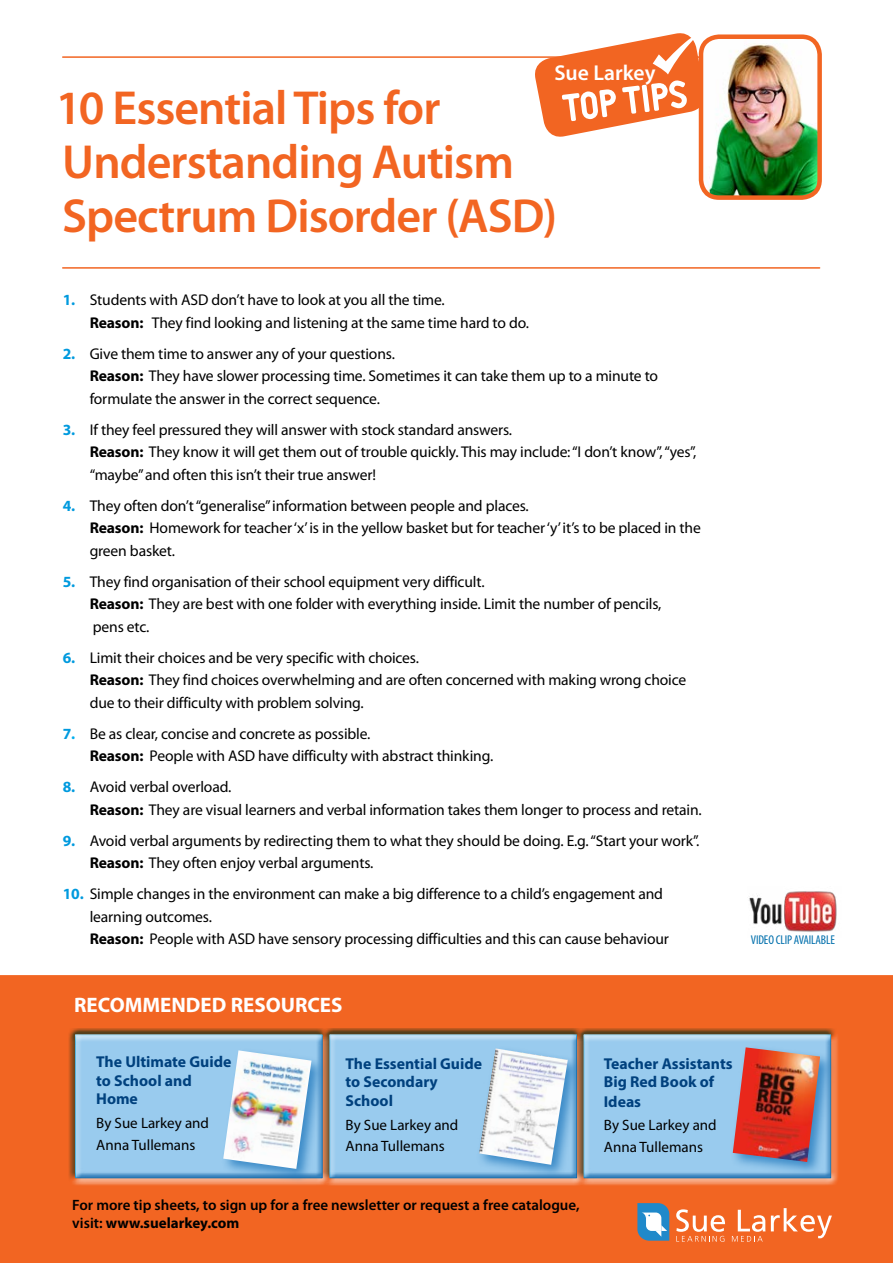
<style>
.page{position:relative;width:893px;height:1263px;background:#fff}
.page>*{position:absolute;margin:0;border:0;box-sizing:border-box;transform-origin:0 0}
.t1{font:600 48px/54px "Myriad Pro";letter-spacing:-.02em;color:#f26522}
.t2{font:600 21.6px "Myriad Pro";color:#fff}
.t3{font:700 21px "Myriad Pro";color:#fff}
.t4{font:700 15.75px/18.6px "Myriad Pro";color:#00417e}
.t5{font:15.6px/22.5px "Myriad Pro";letter-spacing:-.01em;color:#000}
.t6{font:600 15px/18px "Myriad Pro";color:#000}
.t7{font:15px/21.6px "Myriad Pro";color:#000}
.t8{font:condensed 12.75px "Myriad Pro";letter-spacing:-.01em;color:#006fac}
.s1{font-weight:700;color:#009ade}
.s2{font-weight:700}
.s3{font-weight:700;color:#00aeef}
</style>
<div class="page">
<div style="left:0;top:975px;width:893px;height:288px;background:#f26522"></div>
<hr style="left:63px;top:267px;width:757px;height:2px;background:#f26522">
<hr style="left:63px;top:56px;width:757px;height:2px;background:#f26522">
<svg style="left:532px;top:33px;width:168px;height:107px"></svg>
<img style="left:704px;top:39px;width:113px;height:156px">
<div style="left:699px;top:34px;width:123px;height:166px;border:4px solid #f26522;border-radius:18px"></div>
<div style="left:324px;top:1030px;width:260px;height:155px;background:#006fac;opacity:.65"></div>
<div style="left:476px;top:1046px;width:106px;height:133px;background:#0062af;opacity:.61"></div>
<img style="left:479px;top:1048px;width:89px;height:117px">
<div style="left:576px;top:1027px;width:261px;height:155px;background:#fff;opacity:.65"></div>
<div style="left:578px;top:1030px;width:260px;height:155px;background:#006fac;opacity:.65"></div>
<div style="left:730px;top:1045px;width:105px;height:131px;background:#0062af;opacity:.61"></div>
<img style="left:733px;top:1047px;width:87px;height:115px">
<svg style="left:771px;top:1208px;width:61px;height:30px"></svg>
<svg style="left:676px;top:1209px;width:49px;height:33px"></svg>
<svg style="left:732px;top:1210px;width:33px;height:31px"></svg>
<svg style="left:637px;top:1203px;width:32px;height:38px"></svg>
<div style="left:68px;top:1027px;width:260px;height:155px;background:#fff;opacity:.65"></div>
<div style="left:69px;top:1030px;width:261px;height:155px;background:#006fac;opacity:.65"></div>
<div style="left:220px;top:1048px;width:107px;height:136px;background:#0062af;opacity:.61"></div>
<img style="left:223px;top:1050px;width:88px;height:119px">
<img style="left:749px;top:891px;width:88px;height:41px">
<h2 class="t2" style="left:554px;top:61px;width:103px">Sue Larkey</h2>
<h1 class="t1" style="left:56px;top:82px;width:503px">10 Essential Tips for<br>Understanding Autism<br>Spectrum Disorder (ASD)</h1>
<p class="t5" style="left:90px;top:289px;width:441px;text-indent:-27px"><span class="s1">1.</span> Students with ASD don’t have to look at you all the time.<br><span class="s2">Reason:</span> They find looking and listening at the same time hard to do.</p>
<p class="t5" style="left:90px;top:342px;width:570px;text-indent:-27px"><span class="s1">2.</span> Give them time to answer any of your questions.<br><span class="s2">Reason:</span> They have slower processing time. Sometimes it can take them up to a minute to formulate the answer in the correct sequence.</p>
<p class="t5" style="left:90px;top:418px;width:608px;text-indent:-27px"><span class="s1">3.</span> If they feel pressured they will answer with stock standard answers.<br><span class="s2">Reason:</span> They know it will get them out of trouble quickly. This may include: “I don’t know”, “yes”, “maybe” and often this isn’t their true answer!</p>
<p class="t5" style="left:90px;top:494px;width:613px;text-indent:-27px"><span class="s1">4.</span> They often don’t “generalise” information between people and places.<br><span class="s2">Reason:</span> Homework for teacher ‘x’ is in the yellow basket but for teacher ‘y’ it’s to be placed in the green basket.</p>
<p class="t5" style="left:90px;top:570px;width:573px;text-indent:-27px"><span class="s1">5.</span> They find organisation of their school equipment very difficult.<br><span class="s2">Reason:</span> They are best with one folder with everything inside. Limit the number of pencils, pens etc.</p>
<p class="t5" style="left:90px;top:646px;width:598px;text-indent:-27px"><span class="s1">6.</span> Limit their choices and be very specific with choices.<br><span class="s2">Reason:</span> They find choices overwhelming and are often concerned with making wrong choice due to their difficulty with problem solving.</p>
<p class="t5" style="left:90px;top:722px;width:405px;text-indent:-27px"><span class="s1">7</span><span class="s3">.</span> Be as clear, concise and concrete as possible.<br><span class="s2">Reason:</span> People with ASD have difficulty with abstract thinking.</p>
<p class="t5" style="left:90px;top:776px;width:613px;text-indent:-27px"><span class="s1">8.</span> Avoid verbal overload.<br><span class="s2">Reason:</span> They are visual learners and verbal information takes them longer to process and retain.</p>
<p class="t5" style="left:90px;top:829px;width:611px;text-indent:-27px"><span class="s1">9.</span> Avoid verbal arguments by redirecting them to what they should be doing. E.g. “Start your work”.<br><span class="s2">Reason:</span> They often enjoy verbal arguments.</p>
<p class="t5" style="left:90px;top:883px;width:581px;text-indent:-27px"><span class="s1">10.</span> Simple changes in the environment can make a big difference to a child’s engagement and learning outcomes.<br><span class="s2">Reason:</span> People with ASD have sensory processing difficulties and this can cause behaviour</p>
<p class="t8" style="left:751px;top:932px;width:86px">VIDEO CLIP AVAILABLE</p>
<h3 class="t3" style="left:74px;top:991px;width:270px">RECOMMENDED RESOURCES</h3>
<p class="t4" style="left:96px;top:1052px;width:137px">The Ultimate Guide to School and<br>Home</p>
<p class="t7" style="left:96px;top:1112px;width:114px">By Sue Larkey and<br>Anna Tullemans</p>
<p class="t4" style="left:345px;top:1053px;width:138px">The Essential Guide to Secondary<br>School</p>
<p class="t7" style="left:345px;top:1114px;width:114px">By Sue Larkey and<br>Anna Tullemans</p>
<p class="t6" style="left:72px;top:1197px;width:509px">For more tip sheets, to sign up for a free newsletter or request a free catalogue, visit: <span class="s2">www.suelarkey.com</span></p>
<p class="t4" style="left:604px;top:1053px;width:130px;line-height:19px">Teacher Assistants<br>Big Red Book of<br>Ideas</p>
<p class="t7" style="left:604px;top:1115px;width:114px">By Sue Larkey and<br>Anna Tullemans</p>
</div>
